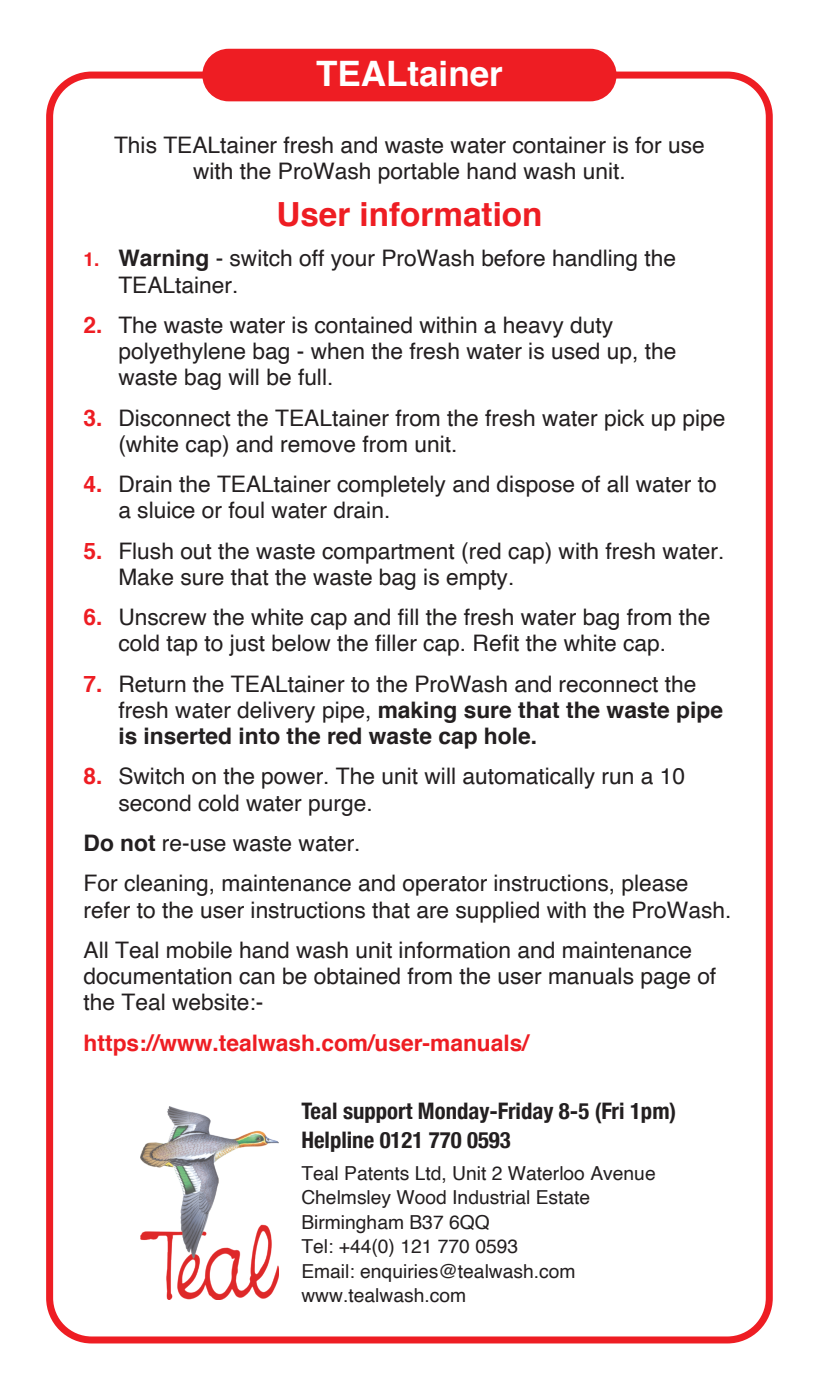
<style>
.page{position:relative;width:819px;height:1390px;background:#fff}
.page>*{position:absolute;margin:0;border:0;box-sizing:border-box;transform-origin:0 0}
.t1{font:700 35px "Helvetica";color:#fff}
.t2{font:700 33.25px "Helvetica";color:#ee1d23}
.t3{font:22.75px/26.2px "Helvetica";color:#231f20}
.t4{font:700 condensed 22.75px/29.1px "Helvetica Neue";color:#231f20}
.t5{font:700 22.75px "Helvetica";color:#ee1d23}
.t6{font:19.25px/24.5px "Helvetica";color:#231f20}
.s1{font-weight:700;font-size:19.25px;color:#ee1d23}
.s2{font-weight:700}
.s3{font-weight:700;color:#ee1d23}
</style>
<div class="page">
<div style="left:46px;top:72px;width:726px;height:1271px;border:7px solid #ee1d23;border-radius:42px"></div>
<div style="left:202px;top:49px;width:414px;height:52px;background:#ee1d23;border:2px solid #ee1d23;border-radius:25px"></div>
<img style="left:140px;top:1106px;width:139px;height:192px">
<h1 class="t1" style="left:316px;top:60px;width:188px">TEALtainer</h1>
<p class="t3" style="left:114px;top:133px;width:592px;text-align:center">This TEALtainer fresh and waste water container is for use with the ProWash portable hand wash unit.</p>
<h2 class="t2" style="left:276px;top:201px;width:268px">User information</h2>
<p class="t3" style="left:118px;top:246px;width:559px;text-indent:-35px"><span class="s1">1.</span> <span class="s2">Warning</span> - switch off your ProWash before handling the<br>TEALtainer.</p>
<p class="t3" style="left:118px;top:313px;width:559px;text-indent:-35px"><span class="s3">2.</span> The waste water is contained within a heavy duty polyethylene bag - when the fresh water is used up, the waste bag will be full.</p>
<p class="t3" style="left:118px;top:406px;width:608px;text-indent:-35px"><span class="s3">3.</span> Disconnect the TEALtainer from the fresh water pick up pipe (white cap) and remove from unit.</p>
<p class="t3" style="left:118px;top:472px;width:600px;text-indent:-35px"><span class="s3">4.</span> Drain the TEALtainer completely and dispose of all water to a sluice or foul water drain.</p>
<p class="t3" style="left:118px;top:539px;width:607px;text-indent:-35px"><span class="s3">5.</span> Flush out the waste compartment (red cap) with fresh water.<br>Make sure that the waste bag is empty.</p>
<p class="t3" style="left:84px;top:605px;width:628px;text-align:center"><span class="s3">6.</span> Unscrew the white cap and fill the fresh water bag from the cold tap to just below the filler cap. Refit the white cap.</p>
<p class="t3" style="left:118px;top:672px;width:606px;text-indent:-35px"><span class="s3">7.</span> Return the TEALtainer to the ProWash and reconnect the fresh water delivery pipe, <span class="s2">making sure that the waste pipe is inserted into the red waste cap hole.</span></p>
<p class="t3" style="left:118px;top:764px;width:568px;text-indent:-35px"><span class="s3">8.</span> Switch on the power. The unit will automatically run a 10 second cold water purge.</p>
<p class="t3" style="left:84px;top:824px;width:606px;line-height:40.2px"><span class="s2">Do not</span> re-use waste water.<br>For cleaning, maintenance and operator instructions, please</p>
<p class="t3" style="left:84px;top:890px;width:649px;line-height:40.2px">refer to the user instructions that are supplied with the ProWash.<br>All Teal mobile hand wash unit information and maintenance</p>
<p class="t3" style="left:84px;top:964px;width:634px">documentation can be obtained from the user manuals page of the Teal website:-</p>
<p class="t5" style="left:84px;top:1033px;width:447px">https://www.tealwash.com/user-manuals/</p>
<p class="t4" style="left:301px;top:1096px;width:376px">Teal support Monday-Friday 8-5 (Fri 1pm)<br>Helpline 0121 770 0593</p>
<p class="t6" style="left:301px;top:1161px;width:356px">Teal Patents Ltd, Unit 2 Waterloo Avenue<br>Chelmsley Wood Industrial Estate<br>Birmingham B37 6QQ<br>Tel: +44(0) 121 770 0593<br>Email: enquiries@tealwash.com www.tealwash.com</p>
</div>
